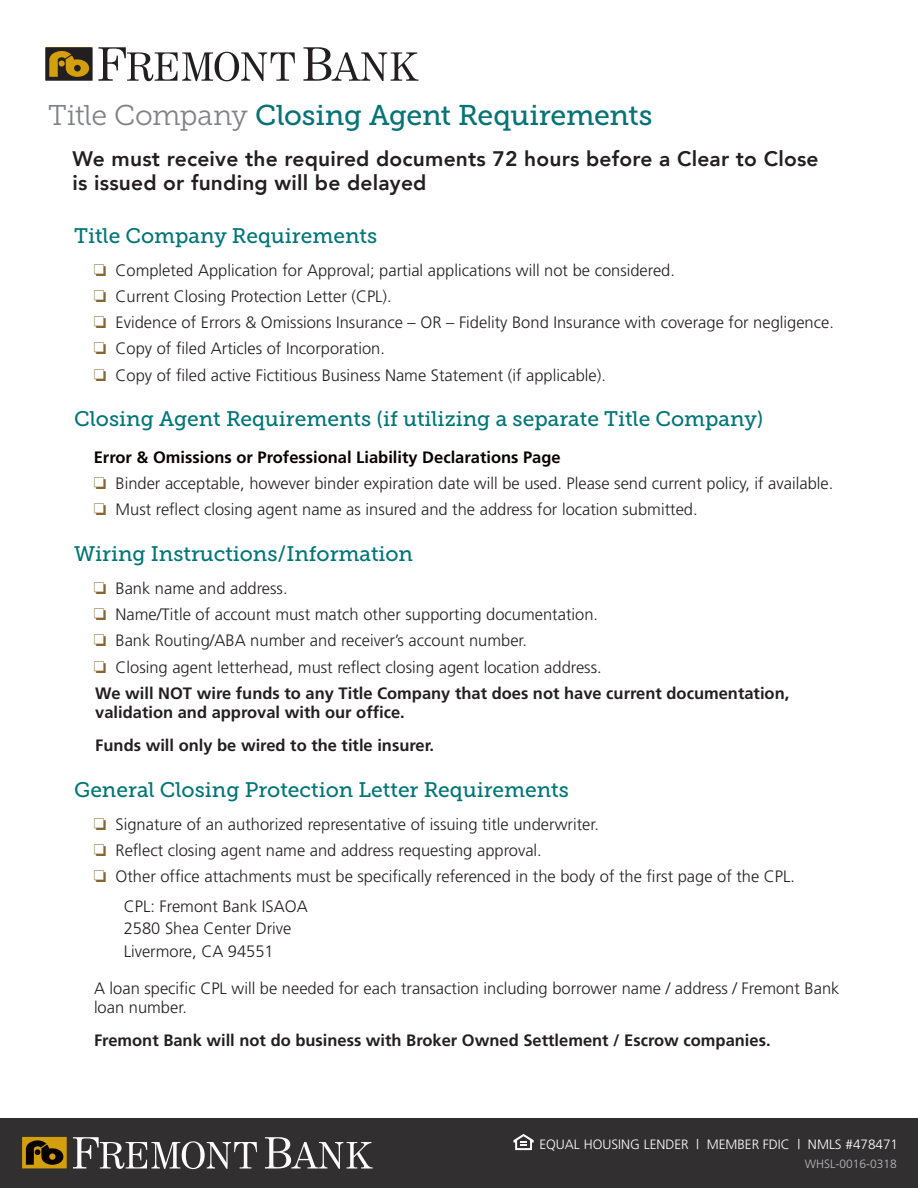
<style>
.page{position:relative;width:918px;height:1188px;background:#fff}
.page>*{position:absolute;margin:0;border:0;box-sizing:border-box;transform-origin:0 0}
.t1{font:28.5px "Museo Slab 500";letter-spacing:-.01em;color:#077377}
.Bullet_List{font:21px "Museo Slab 500";color:#007577}
.Bullet_List-2{font:800 21px/24px "Avenir";letter-spacing:.01em;color:#231f20}
.Bullet_List-3{font:300 16.5px/19.5px "Frutiger";color:#231f20}
.Bullet_List-4{font:700 16.5px/19.5px "Frutiger";color:#231f20}
.Bullet_List-5{font:700 16.5px "Frutiger";color:#080302}
.t2{font:300 13.5px "Frutiger";color:#fff}
.t3{font:300 12px "Frutiger";color:#bcbdc0}
.s1{font-family:"Museo Slab 300";color:#808285}
.s2{color:#896531}
</style>
<div class="page">
<div style="left:0;top:1118px;width:918px;height:70px;background:#312f30"></div>
<svg style="left:73px;top:1137px;width:184px;height:32px"></svg>
<svg style="left:265px;top:1137px;width:108px;height:32px"></svg>
<svg style="left:22px;top:1137px;width:45px;height:31px"></svg>
<svg style="left:49px;top:1153px;width:7px;height:7px"></svg>
<svg style="left:513px;top:1134px;width:21px;height:16px"></svg>
<svg style="left:303px;top:47px;width:116px;height:34px"></svg>
<svg style="left:45px;top:47px;width:250px;height:34px"></svg>
<div style="left:74px;top:65px;width:7px;height:7px;background:#231f20;border-radius:50%"></div>
<p class="t1" style="left:48px;top:99px;width:606px"><span class="s1">Title Company</span> Closing Agent Requirements</p>
<p class="Bullet_List-2" style="left:73px;top:146px;width:748px">We must receive the required documents 72 hours before a Clear to Close is issued or funding will be delayed</p>
<p class="Bullet_List" style="left:74px;top:224px;width:304px">Title Company Requirements</p>
<p class="Bullet_List-3" style="left:94px;top:260px;width:583px"><span class="s2">❏</span> Completed Application for Approval; partial applications will not be considered.</p>
<p class="Bullet_List-3" style="left:94px;top:286px;width:300px"><span class="s2">❏</span> Current Closing Protection Letter (CPL).</p>
<p class="Bullet_List-3" style="left:94px;top:313px;width:742px"><span class="s2">❏</span> Evidence of Errors &amp; Omissions Insurance – OR – Fidelity Bond Insurance with coverage for negligence.</p>
<p class="Bullet_List-3" style="left:94px;top:339px;width:293px"><span class="s2">❏</span> Copy of filed Articles of Incorporation.</p>
<p class="Bullet_List-3" style="left:94px;top:365px;width:514px"><span class="s2">❏</span> Copy of filed active Fictitious Business Name Statement (if applicable).</p>
<p class="Bullet_List" style="left:74px;top:407px;width:691px">Closing Agent Requirements (if utilizing a separate Title Company)</p>
<p class="Bullet_List-5" style="left:94px;top:447px;width:469px">Error &amp; Omissions or Professional Liability Declarations Page</p>
<p class="Bullet_List-3" style="left:94px;top:474px;width:741px"><span class="s2">❏</span> Binder acceptable, however binder expiration date will be used. Please send current policy, if available.</p>
<p class="Bullet_List-3" style="left:94px;top:500px;width:605px"><span class="s2">❏</span> Must reflect closing agent name as insured and the address for location submitted.</p>
<p class="Bullet_List" style="left:74px;top:542px;width:340px">Wiring Instructions/Information</p>
<p class="Bullet_List-3" style="left:94px;top:578px;width:195px"><span class="s2">❏</span> Bank name and address.</p>
<p class="Bullet_List-3" style="left:94px;top:605px;width:506px"><span class="s2">❏</span> Name/Title of account must match other supporting documentation.</p>
<p class="Bullet_List-3" style="left:94px;top:631px;width:435px"><span class="s2">❏</span> Bank Routing/ABA number and receiver’s account number.</p>
<p class="Bullet_List-3" style="left:94px;top:657px;width:509px"><span class="s2">❏</span> Closing agent letterhead, must reflect closing agent location address.</p>
<p class="Bullet_List-4" style="left:95px;top:683px;width:696px">We will NOT wire funds to any Title Company that does not have current documentation, validation and approval with our office.</p>
<p class="Bullet_List-4" style="left:95px;top:736px;width:340px">Funds will only be wired to the title insurer.</p>
<p class="Bullet_List" style="left:74px;top:778px;width:496px">General Closing Protection Letter Requirements</p>
<p class="Bullet_List-3" style="left:94px;top:814px;width:507px"><span class="s2">❏</span> Signature of an authorized representative of issuing title underwriter.</p>
<p class="Bullet_List-3" style="left:94px;top:841px;width:450px"><span class="s2">❏</span> Reflect closing agent name and address requesting approval.</p>
<p class="Bullet_List-3" style="left:94px;top:867px;width:703px"><span class="s2">❏</span> Other office attachments must be specifically referenced in the body of the first page of the CPL.</p>
<p class="Bullet_List-3" style="left:124px;top:896px;width:185px">CPL: Fremont Bank ISAOA</p>
<p class="Bullet_List-3" style="left:124px;top:919px;width:169px">2580 Shea Center Drive</p>
<p class="Bullet_List-3" style="left:124px;top:941px;width:152px">Livermore, CA 94551</p>
<p class="Bullet_List-3" style="left:94px;top:978px;width:747px">A loan specific CPL will be needed for each transaction including borrower name / address / Fremont Bank loan number.</p>
<p class="Bullet_List-4" style="left:94px;top:1031px;width:678px">Fremont Bank will not do business with Broker Owned Settlement / Escrow companies.</p>
<p class="t2" style="left:539px;top:1137px;width:360px">EQUAL HOUSING LENDER | MEMBER FDIC | NMLS #478471</p>
<p class="t3" style="left:805px;top:1157px;width:94px">WHSL-0016-0318</p>
</div>
